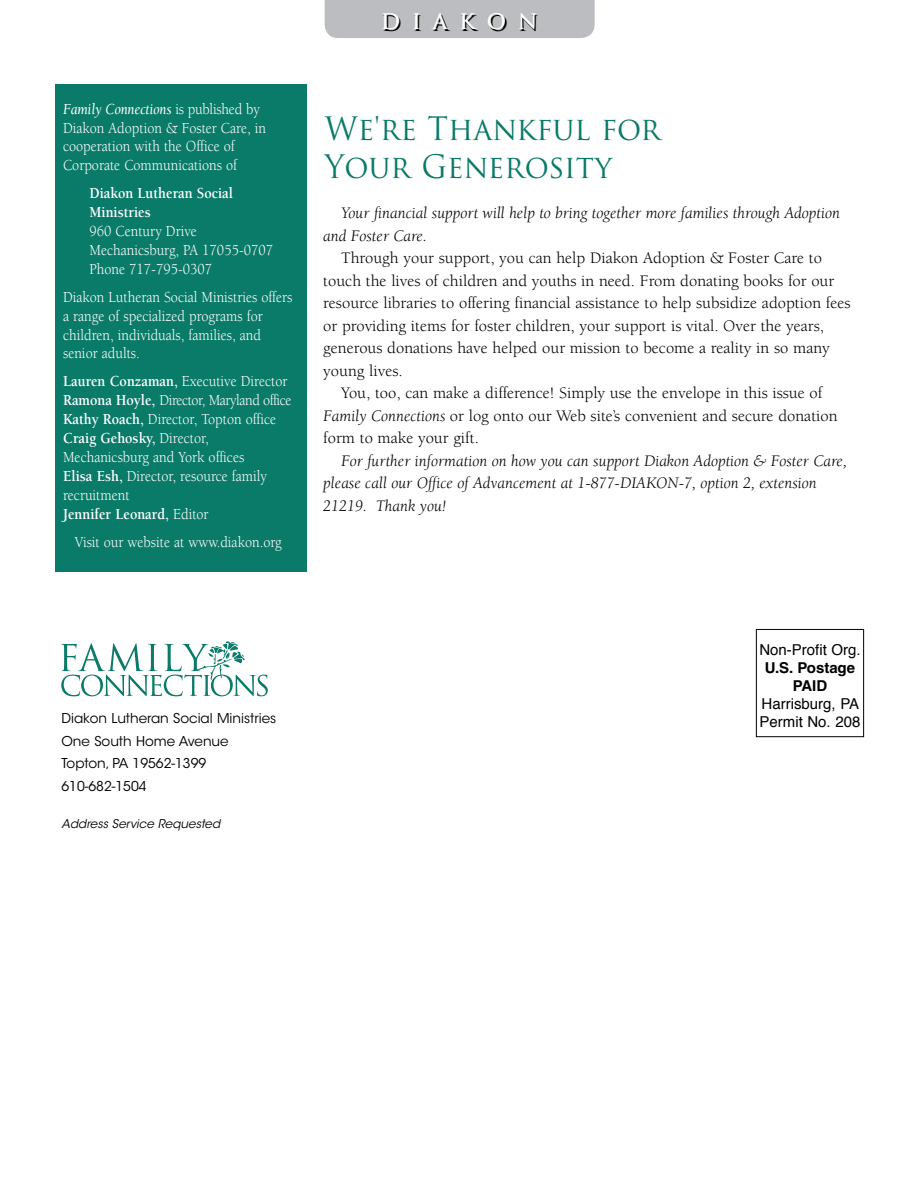
<style>
.page{position:relative;width:918px;height:1188px;background:#fff}
.page>*{position:absolute;margin:0;border:0;box-sizing:border-box;transform-origin:0 0}
.t1{font:31.5px/37.8px "Trajan Pro";color:#0a7a69;scale:.95 1}
.t2{font:700 21px "Trajan Pro";letter-spacing:.55em;color:#000}
.t3{font:16.5px "Berkeley Std";color:#000}
.t4{font:italic 16.5px/22.5px "Berkeley Std";color:#000}
.t5{font:15.75px/18.9px "Berkeley Std";color:#fff;scale:.9 1}
.t6{font:700 15.75px/18.9px "Berkeley Std";color:#fff;scale:.9 1}
.t7{font:15px "Helvetica";color:#000}
.t8{font:700 15px/18px "Helvetica LT Std";color:#000;text-align:center}
.t9{font:13.5px/22.5px "ITC Avant Garde Std";color:#000}
.t10{font:italic 12px "ITC Avant Garde Std";color:#000}
.s1{font-style:italic}
.s2{font-weight:700}
</style>
<div class="page">
<div style="left:55px;top:84px;width:252px;height:487px;background:#0a7a69"></div>
<div style="left:756px;top:629px;width:108px;height:108px;border:1px solid #000"></div>
<svg style="left:61px;top:641px;width:207px;height:55px"></svg>
<div style="left:325px;top:0;width:270px;height:38px;background:#bcbdc0"></div>
<p class="t5" style="left:63px;top:100px;width:227px"><span class="s1">Family Connections</span> is published by<br>Diakon Adoption &amp; Foster Care, in cooperation with the Office of<br>Corporate Communications of</p>
<p class="t6" style="left:89px;top:184px;width:161px">Diakon Lutheran Social<br>Ministries</p>
<p class="t5" style="left:89px;top:222px;width:206px">960 Century Drive<br>Mechanicsburg, PA 17055-0707<br>Phone 717-795-0307</p>
<p class="t5" style="left:63px;top:288px;width:256px">Diakon Lutheran Social Ministries offers a range of specialized programs for children, individuals, families, and senior adults.</p>
<p class="t5" style="left:63px;top:372px;width:255px"><span class="s2">Lauren Conzaman,</span> Executive Director<br><span class="s2">Ramona Hoyle,</span> Director, Maryland office<br><span class="s2">Kathy Roach,</span> Director, Topton office<br><span class="s2">Craig Gehosky,</span> Director,<br>Mechanicsburg and York offices<br><span class="s2">Elisa Esh,</span> Director, resource family recruitment<br><span class="s2">Jennifer Leonard,</span> Editor</p>
<p class="t5" style="left:75px;top:532px;width:232px">Visit our website at www.diakon.org</p>
<h2 class="t2" style="left:382px;top:10px;width:158px">DIAKON</h2>
<h1 class="t1" style="left:325px;top:109px;width:355px">We're Thankful for<br>Your Generosity</h1>
<p class="t4" style="left:323px;top:202px;width:518px;text-indent:18px">Your financial support will help to bring together more families through Adoption and Foster Care.</p>
<p class="t3" style="left:341px;top:249px;width:482px">Through your support, you can help Diakon Adoption &amp; Foster Care to</p>
<p class="t3" style="left:323px;top:272px;width:512px">touch the lives of children and youths in need. From donating books for our</p>
<p class="t3" style="left:323px;top:294px;width:529px">resource libraries to offering financial assistance to help subsidize adoption fees</p>
<p class="t3" style="left:323px;top:317px;width:502px">or providing items for foster children, your support is vital. Over the years,</p>
<p class="t3" style="left:323px;top:339px;width:508px">generous donations have helped our mission to become a reality in so many</p>
<p class="t3" style="left:323px;top:362px;width:81px">young lives.</p>
<p class="t3" style="left:341px;top:384px;width:483px">You, too, can make a difference! Simply use the envelope in this issue of</p>
<p class="t3" style="left:323px;top:407px;width:516px"><span class="s1">Family Connections</span> or log onto our Web site’s convenient and secure donation</p>
<p class="t3" style="left:323px;top:429px;width:157px">form to make your gift.</p>
<p class="t4" style="left:323px;top:450px;width:525px;text-indent:18px">For further information on how you can support Diakon Adoption &amp; Foster Care, please call our Office of Advancement at 1-877-DIAKON-7, option 2, extension<br>21219. Thank you!</p>
<p class="t7" style="left:759px;top:638px;width:103px">Non-Profit Org.</p>
<p class="t8" style="left:765px;top:658px;width:92px">U.S. Postage<br>PAID</p>
<p class="t7" style="left:762px;top:692px;width:99px">Harrisburg, PA</p>
<p class="t9" style="left:62px;top:707px;width:216px">Diakon Lutheran Social Ministries</p>
<p class="t7" style="left:760px;top:710px;width:102px">Permit No. 208</p>
<p class="t9" style="left:62px;top:730px;width:169px">One South Home Avenue<br>Topton, PA 19562-1399<br>610-682-1504</p>
<p class="t10" style="left:62px;top:817px;width:160px">Address Service Requested</p>
</div>
